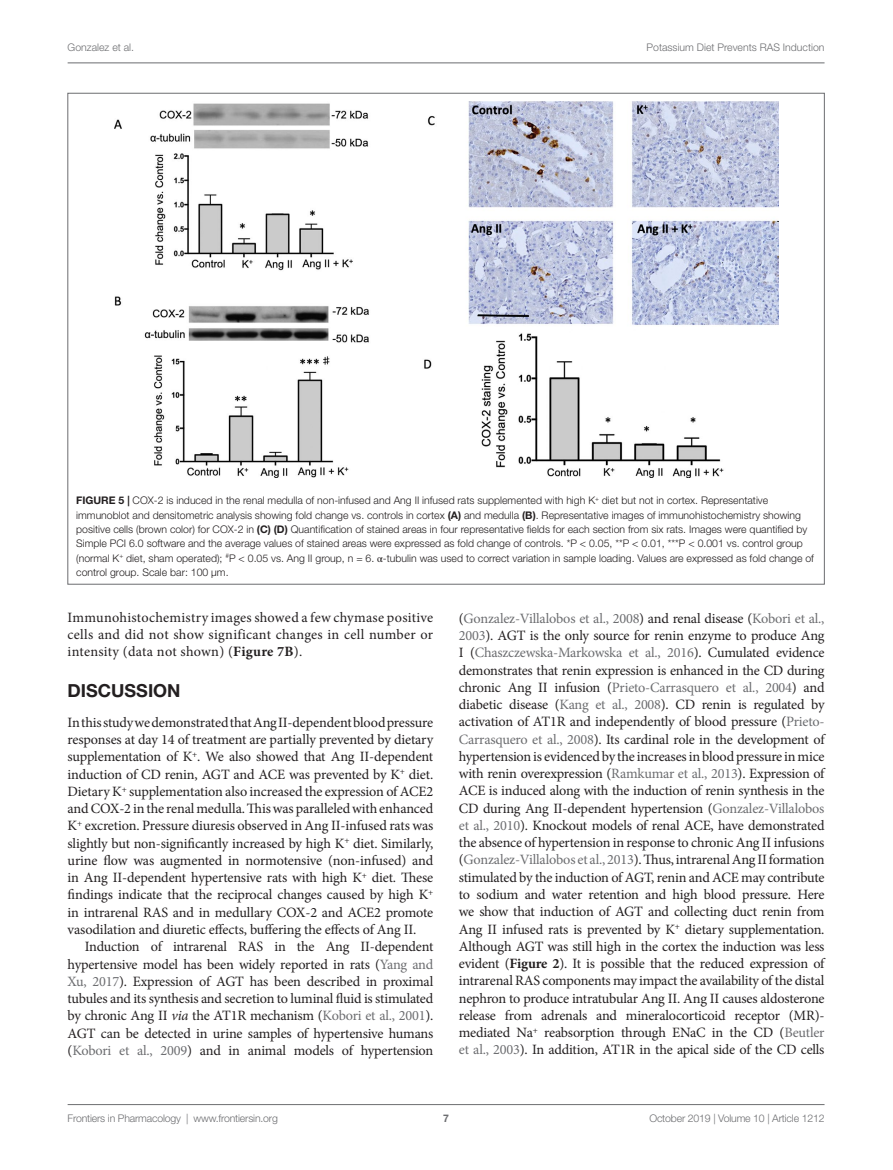
<style>
.page{position:relative;width:893px;height:1170px;background:#fff}
.page>*{position:absolute;margin:0;border:0;box-sizing:border-box;transform-origin:0 0}
._1{font:700 18px "Helvetica Neue LT Std";color:#231f20}
.T{font:14.25px/17.2px "Minion Pro";letter-spacing:-.015em;color:#231f20;text-align:justify}
.T1{font:14.25px/17.2px "Minion Pro";color:#231f20;text-align:justify}
.FC{font:300 10.5px/14.2px "Helvetica Neue LT Std";color:#231f20}
.t1{font:300 10.5px "Helvetica Neue LT Std";letter-spacing:-.015em;color:#6c6d70}
.t2{font:700 10.5px "Helvetica Neue LT Std";color:#6c6d70}
.s1{font-weight:700}
.s2{font-family:"STIX General";font-weight:400}
.s3{color:#6c6d70}
.s4{font-style:italic}
</style>
<div class="page">
<hr style="left:68px;top:63px;width:756px;height:1px;background:#6c6d70">
<hr style="left:68px;top:1104px;width:756px;height:1px;background:#6c6d70">
<img style="left:114px;top:102px;width:664px;height:375px">
<p class="t1" style="left:68px;top:41px;width:68px">Gonzalez et al.</p>
<p class="t1" style="left:647px;top:41px;width:179px">Potassium Diet Prevents RAS Induction</p>
<p class="FC" style="left:76px;top:493px;width:739px"><span class="s1">FIGURE 5 |</span> COX-2 is induced in the renal medulla of non-infused and Ang II infused rats supplemented with high K<sup>+</sup> diet but not in cortex. Representative immunoblot and densitometric analysis showing fold change vs. controls in cortex <span class="s1">(A)</span> and medulla <span class="s1">(B)</span>. Representative images of immunohistochemistry showing positive cells (brown color) for COX-2 in <span class="s1">(C) (D)</span> Quantification of stained areas in four representative fields for each section from six rats. Images were quantified by Simple PCI 6.0 software and the average values of stained areas were expressed as fold change of controls. *P &lt; 0.05, **P &lt; 0.01, ***P &lt; 0.001 vs. control group (normal K<sup>+</sup> diet, sham operated); <sup>#</sup>P &lt; 0.05 vs. Ang II group, n = 6. <span class="s2">α</span>-tubulin was used to correct variation in sample loading. Values are expressed as fold change of control group. Scale bar: 100 μm.</p>
<p class="T1" style="left:68px;top:608px;width:367px">Immunohistochemistry images showed a few chymase positive cells and did not show significant changes in cell number or intensity (data not shown) (<span class="s1">Figure 7B</span>).</p>
<p class="_1" style="left:68px;top:679px;width:115px">DISCUSSION</p>
<p class="T1" style="left:68px;top:713px;width:367px">In this study we demonstrated that Ang II-dependent blood pressure responses at day 14 of treatment are partially prevented by dietary supplementation of K<sup>+</sup>. We also showed that Ang II-dependent induction of CD renin, AGT and ACE was prevented by K<sup>+</sup> diet.<br>Dietary K<sup>+</sup> supplementation also increased the expression of ACE2 and COX-2 in the renal medulla. This was paralleled with enhanced K<sup>+</sup> excretion. Pressure diuresis observed in Ang II-infused rats was slightly but non-significantly increased by high K<sup>+</sup> diet. Similarly, urine flow was augmented in normotensive (non-infused) and in Ang II-dependent hypertensive rats with high K<sup>+</sup> diet. These findings indicate that the reciprocal changes caused by high K<sup>+ </sup>in intrarenal RAS and in medullary COX-2 and ACE2 promote vasodilation and diuretic effects, buffering the effects of Ang II.</p>
<p class="T" style="left:68px;top:938px;width:367px;text-indent:17px">Induction of intrarenal RAS in the Ang II-dependent hypertensive model has been widely reported in rats (<span class="s3">Yang and Xu, 2017</span>). Expression of AGT has been described in proximal tubules and its synthesis and secretion to luminal fluid is stimulated by chronic Ang II <span class="s4">via</span> the AT1R mechanism (<span class="s3">Kobori et al., 2001</span>).<br>AGT can be detected in urine samples of hypertensive humans (<span class="s3">Kobori et al., 2009</span>) and in animal models of hypertension</p>
<p class="T" style="left:459px;top:609px;width:367px">(<span class="s3">Gonzalez-Villalobos et al., 2008</span>) and renal disease (<span class="s3">Kobori et al., 2003</span>). AGT is the only source for renin enzyme to produce Ang I (<span class="s3">Chaszczewska-Markowska et al., 2016</span>). Cumulated evidence demonstrates that renin expression is enhanced in the CD during chronic Ang II infusion (<span class="s3">Prieto-Carrasquero et al., 2004</span>) and diabetic disease (<span class="s3">Kang et al., 2008</span>). CD renin is regulated by activation of AT1R and independently of blood pressure (<span class="s3">Prieto-Carrasquero et al., 2008</span>). Its cardinal role in the development of hypertension is evidenced by the increases in blood pressure in mice with renin overexpression (<span class="s3">Ramkumar et al., 2013</span>). Expression of ACE is induced along with the induction of renin synthesis in the CD during Ang II-dependent hypertension (<span class="s3">Gonzalez-Villalobos et al., 2010</span>). Knockout models of renal ACE, have demonstrated the absence of hypertension in response to chronic Ang II infusions (<span class="s3">Gonzalez-Villalobos et al., 2013</span>). Thus, intrarenal Ang II formation stimulated by the induction of AGT, renin and ACE may contribute to sodium and water retention and high blood pressure. Here we show that induction of AGT and collecting duct renin from Ang II infused rats is prevented by K<sup>+</sup> dietary supplementation.<br>Although AGT was still high in the cortex the induction was less evident (<span class="s1">Figure 2</span>). It is possible that the reduced expression of intrarenal RAS components may impact the availability of the distal nephron to produce intratubular Ang II. Ang II causes aldosterone release from adrenals and mineralocorticoid receptor (MR)- mediated Na<sup>+</sup> reabsorption through ENaC in the CD (<span class="s3">Beutler et al., 2003</span>). In addition, AT1R in the apical side of the CD cells</p>
<p class="t1" style="left:68px;top:1111px;width:212px">Frontiers in Pharmacology | www.frontiersin.org</p>
<p class="t2" style="left:443px;top:1111px;width:7px">7</p>
<p class="t1" style="left:649px;top:1111px;width:177px">October 2019 | Volume 10 | Article 1212</p>
</div>
